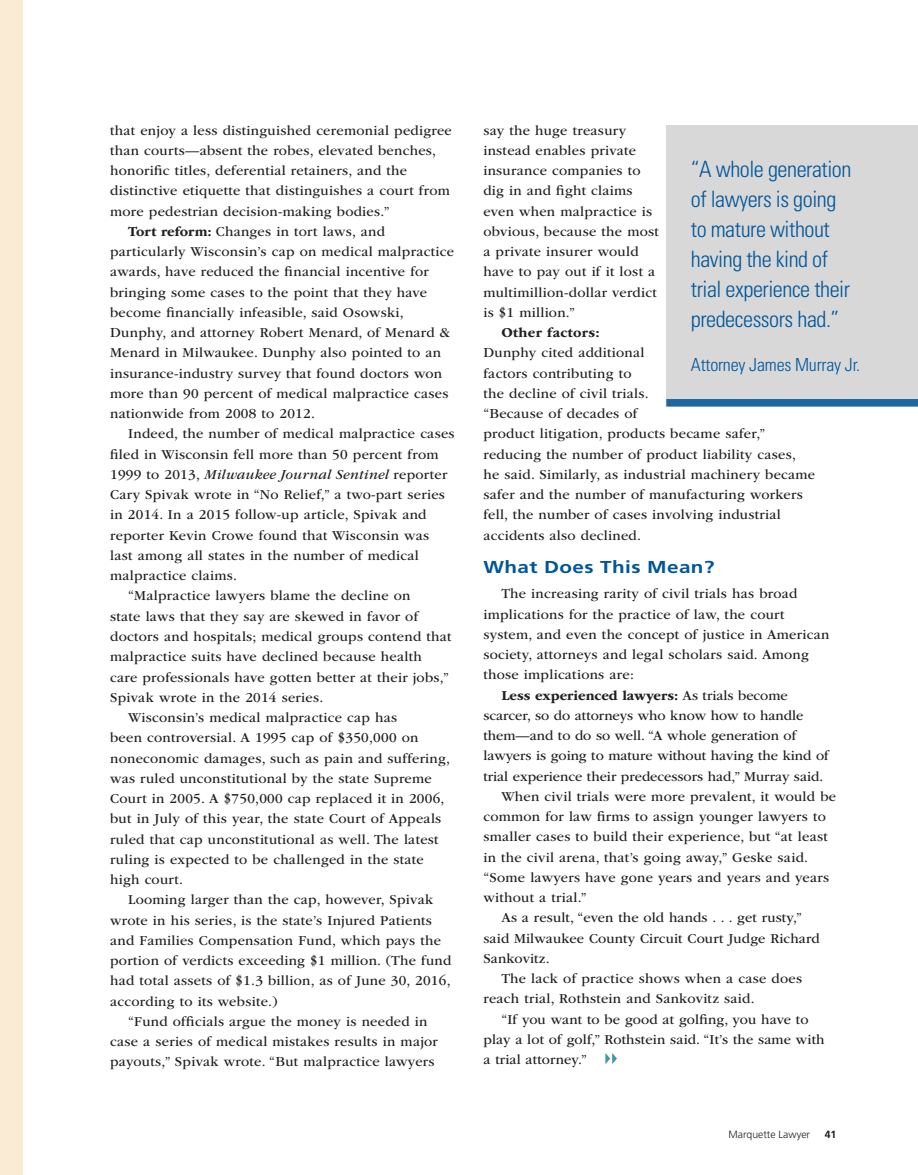
<style>
.page{position:relative;width:918px;height:1175px;background:#fff}
.page>*{position:absolute;margin:0;border:0;box-sizing:border-box;transform-origin:0 0}
.Body_GB{font:300 condensed 22.5px/30px "Univers";letter-spacing:-.02em;color:#015698}
.Body_GB-2{font:300 condensed 18px "Univers";letter-spacing:-.01em;color:#015698}
.subhead_f12{font:700 17.25px "Frutiger LT Std";letter-spacing:.02em;color:#015698;scale:1.2 1}
.Body_GB-3{font:14.25px/20.2px "ITC Garamond Std";letter-spacing:.02em;color:#231f20}
.Body_GB-4{font:14.25px/20.2px "ITC Garamond Std";color:#231f20}
.Page_Number_Frutiger{font:300 10.5px "Frutiger";color:#231f20}
.Page_Number_Frutiger-2{font:700 10.5px "Frutiger";color:#231f20}
.s1{font-weight:700}
.s2{font-style:italic}
</style>
<div class="page">
<svg style="left:605px;top:1053px;width:12px;height:11px"></svg>
<div style="left:666px;top:124px;width:252px;height:282px;background:#d8d8d9"></div>
<div style="left:666px;top:399px;width:252px;height:7px;background:#1d67a0"></div>
<div style="left:0;top:0;width:22px;height:1174px;background:#faebd4"></div>
<p class="Body_GB-3" style="left:110px;top:120px;width:343px">that enjoy a less distinguished ceremonial pedigree than courts—absent the robes, elevated benches, honorific titles, deferential retainers, and the distinctive etiquette that distinguishes a court from more pedestrian decision-making bodies.”</p>
<p class="Body_GB-3" style="left:110px;top:221px;width:345px;text-indent:18px"><span class="s1">Tort reform:</span> Changes in tort laws, and particularly Wisconsin’s cap on medical malpractice awards, have reduced the financial incentive for bringing some cases to the point that they have become financially infeasible, said Osowski, Dunphy, and attorney Robert Menard, of Menard &amp; Menard in Milwaukee. Dunphy also pointed to an insurance-industry survey that found doctors won more than 90 percent of medical malpractice cases nationwide from 2008 to 2012.</p>
<p class="Body_GB-3" style="left:110px;top:424px;width:346px;text-indent:18px">Indeed, the number of medical malpractice cases filed in Wisconsin fell more than 50 percent from 1999 to 2013, <span class="s2">Milwaukee Journal Sentinel</span> reporter Cary Spivak wrote in “No Relief,” a two-part series in 2014. In a 2015 follow-up article, Spivak and reporter Kevin Crowe found that Wisconsin was last among all states in the number of medical malpractice claims.</p>
<p class="Body_GB-3" style="left:110px;top:586px;width:343px;text-indent:18px">“Malpractice lawyers blame the decline on<br>state laws that they say are skewed in favor of doctors and hospitals; medical groups contend that malpractice suits have declined because health care professionals have gotten better at their jobs,” Spivak wrote in the 2014 series.</p>
<p class="Body_GB-3" style="left:110px;top:707px;width:341px;text-indent:18px">Wisconsin’s medical malpractice cap has<br>been controversial. A 1995 cap of $350,000 on noneconomic damages, such as pain and suffering, was ruled unconstitutional by the state Supreme Court in 2005. A $750,000 cap replaced it in 2006, but in July of this year, the state Court of Appeals ruled that cap unconstitutional as well. The latest ruling is expected to be challenged in the state high court.</p>
<p class="Body_GB-3" style="left:110px;top:889px;width:343px;text-indent:18px">Looming larger than the cap, however, Spivak wrote in his series, is the state’s Injured Patients and Families Compensation Fund, which pays the portion of verdicts exceeding $1 million. (The fund had total assets of $1.3 billion, as of June 30, 2016, according to its website.)</p>
<p class="Body_GB-3" style="left:110px;top:1011px;width:329px;text-align:center">“Fund officials argue the money is needed in case a series of medical mistakes results in major payouts,” Spivak wrote. “But malpractice lawyers</p>
<p class="Body_GB-3" style="left:483px;top:120px;width:177px">say the huge treasury instead enables private insurance companies to dig in and fight claims even when malpractice is obvious, because the most a private insurer would have to pay out if it lost a multimillion-dollar verdict is $1 million.”</p>
<p class="Body_GB-3" style="left:483px;top:322px;width:333px;text-indent:18px"><span class="s1">Other factors:<br></span>Dunphy cited additional<br>factors contributing to<br>the decline of civil trials.<br>“Because of decades of<br>product litigation, products became safer,” reducing the number of product liability cases, he said. Similarly, as industrial machinery became safer and the number of manufacturing workers fell, the number of cases involving industrial accidents also declined.</p>
<p class="subhead_f12" style="left:483px;top:557px;width:194px">What Does This Mean?</p>
<p class="Body_GB-3" style="left:483px;top:584px;width:347px;text-indent:18px">The increasing rarity of civil trials has broad implications for the practice of law, the court system, and even the concept of justice in American society, attorneys and legal scholars said. Among those implications are:</p>
<p class="Body_GB-4" style="left:483px;top:685px;width:347px;text-indent:18px"><span class="s1">Less experienced lawyers:</span> As trials become scarcer, so do attorneys who know how to handle them—and to do so well. “A whole generation of lawyers is going to mature without having the kind of trial experience their predecessors had,” Murray said.</p>
<p class="Body_GB-3" style="left:483px;top:786px;width:354px;text-indent:18px">When civil trials were more prevalent, it would be common for law firms to assign younger lawyers to smaller cases to build their experience, but “at least in the civil arena, that’s going away,” Geske said. “Some lawyers have gone years and years and years without a trial.”</p>
<p class="Body_GB-3" style="left:483px;top:907px;width:338px;text-indent:18px">As a result, “even the old hands . . . get rusty,” said Milwaukee County Circuit Court Judge Richard<br>Sankovitz.</p>
<p class="Body_GB-3" style="left:483px;top:968px;width:320px;text-indent:18px">The lack of practice shows when a case does reach trial, Rothstein and Sankovitz said.</p>
<p class="Body_GB-3" style="left:483px;top:1009px;width:343px;text-indent:18px">“If you want to be good at golfing, you have to play a lot of golf,” Rothstein said. “It’s the same with a trial attorney.”</p>
<p class="Body_GB" style="left:691px;top:154px;width:162px">“A whole generation of lawyers is going to mature without having the kind of trial experience their predecessors had.”</p>
<p class="Body_GB-2" style="left:691px;top:353px;width:171px">Attorney James Murray Jr.</p>
<p class="Page_Number_Frutiger" style="left:729px;top:1128px;width:83px">Marquette Lawyer</p>
<p class="Page_Number_Frutiger-2" style="left:825px;top:1128px;width:13px">41</p>
</div>
